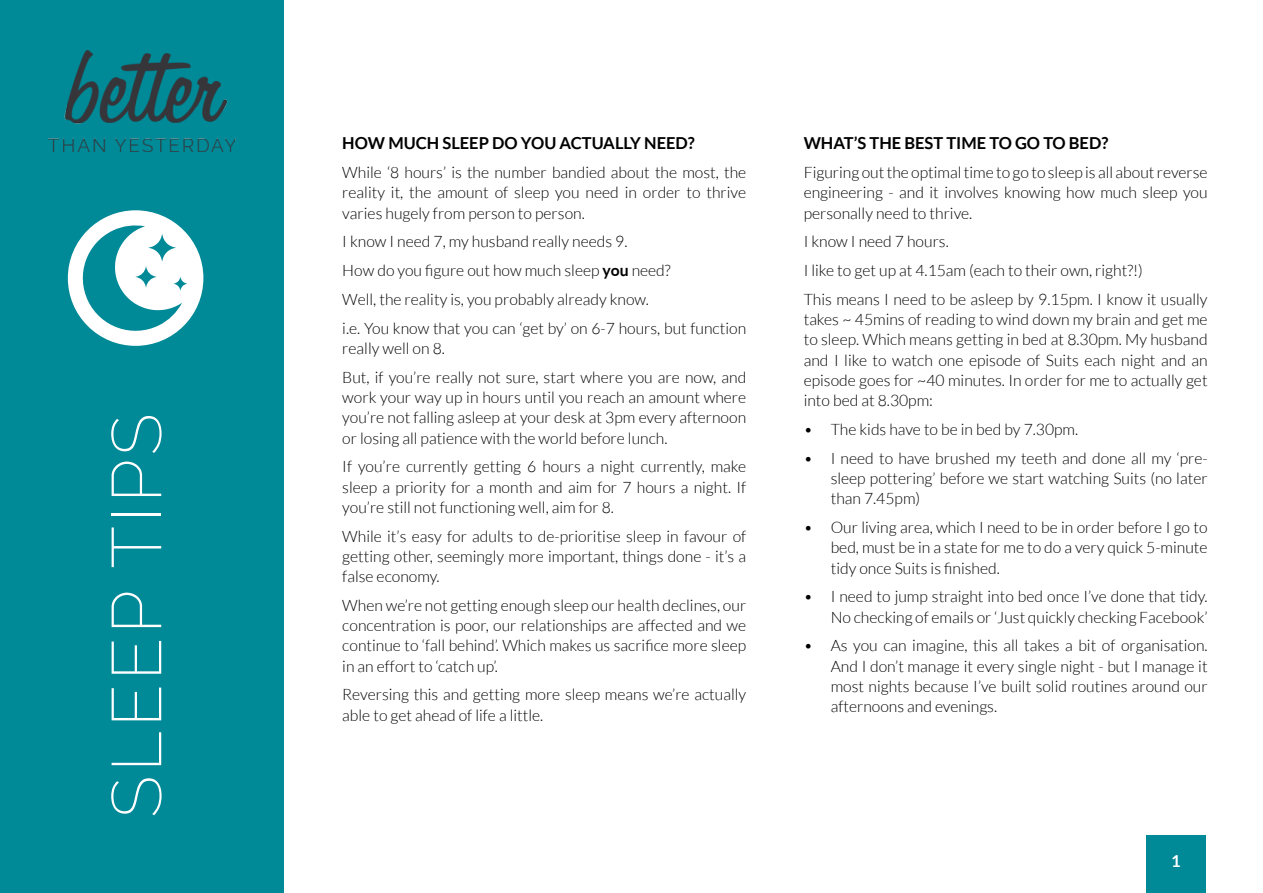
<style>
.page{position:relative;width:1263px;height:893px;background:#fff}
.page>*{position:absolute;margin:0;border:0;box-sizing:border-box;transform-origin:0 0}
.t1{font:200 69.9px "Raleway";letter-spacing:.05em;color:#fff}
.t2{font:700 16.5px "Lato";color:#000}
.t3{font:700 16.5px "Lato";color:#fff}
.t4{font:300 15.75px/20.2px "Lato";color:#000;text-align:justify}
.s1{font-weight:700}
</style>
<div class="page">
<div style="left:1146px;top:836px;width:59px;height:57px;background:#008996"></div>
<div style="left:0;top:0;width:284px;height:893px;background:#008996"></div>
<img style="left:48px;top:50px;width:188px;height:102px">
<svg style="left:68px;top:210px;width:135px;height:136px"></svg>
<h1 class="t1" style="left:96px;top:818px;width:407px;rotate:-90deg">SLEEP TIPS</h1>
<p class="t2" style="left:342px;top:134px;width:354px">HOW MUCH SLEEP DO YOU ACTUALLY NEED?</p>
<p class="t4" style="left:342px;top:162px;width:405px">While ‘8 hours’ is the number bandied about the most, the reality it, the amount of sleep you need in order to thrive varies hugely from person to person.</p>
<p class="t4" style="left:342px;top:227px;width:405px;line-height:28.8px;text-align:left">I know I need 7, my husband really needs 9.<br>How do you figure out how much sleep <span class="s1">you</span> need?<br>Well, the reality is, you probably already know.<br>i.e. You know that you can ‘get by’ on 6-7 hours, but function</p>
<p class="t4" style="left:342px;top:334px;width:405px;line-height:28.8px">really well on 8.<br>But, if you’re really not sure, start where you are now, and</p>
<p class="t4" style="left:342px;top:387px;width:405px">work your way up in hours until you reach an amount where you’re not falling asleep at your desk at 3pm every afternoon or losing all patience with the world before lunch.</p>
<p class="t4" style="left:342px;top:457px;width:405px">If you’re currently getting 6 hours a night currently, make sleep a priority for a month and aim for 7 hours a night. If you’re still not functioning well, aim for 8.</p>
<p class="t4" style="left:342px;top:526px;width:405px">While it’s easy for adults to de-prioritise sleep in favour of getting other, seemingly more important, things done - it’s a false economy.</p>
<p class="t4" style="left:342px;top:595px;width:405px">When we’re not getting enough sleep our health declines, our concentration is poor, our relationships are affected and we continue to ‘fall behind’. Which makes us sacrifice more sleep in an effort to ‘catch up’.</p>
<p class="t4" style="left:342px;top:685px;width:405px">Reversing this and getting more sleep means we’re actually able to get ahead of life a little.</p>
<p class="t2" style="left:804px;top:134px;width:306px">WHAT’S THE BEST TIME TO GO TO BED?</p>
<p class="t4" style="left:804px;top:162px;width:405px">Figuring out the optimal time to go to sleep is all about reverse engineering - and it involves knowing how much sleep you personally need to thrive.</p>
<p class="t4" style="left:804px;top:227px;width:405px;line-height:28.8px;text-align:left">I know I need 7 hours.<br>I like to get up at 4.15am (each to their own, right?!)<br>This means I need to be asleep by 9.15pm. I know it usually</p>
<p class="t4" style="left:804px;top:309px;width:405px">takes ~ 45mins of reading to wind down my brain and get me to sleep. Which means getting in bed at 8.30pm. My husband and I like to watch one episode of Suits each night and an episode goes for ~40 minutes. In order for me to actually get into bed at 8.30pm:</p>
<p class="t4" style="left:804px;top:419px;width:276px">• The kids have to be in bed by 7.30pm.</p>
<p class="t4" style="left:831px;top:448px;width:378px;text-indent:-27px">• I need to have brushed my teeth and done all my ‘pre&shy;sleep pottering’ before we start watching Suits (no later than 7.45pm)</p>
<p class="t4" style="left:831px;top:517px;width:378px;text-indent:-27px">• Our living area, which I need to be in order before I go to bed, must be in a state for me to do a very quick 5-minute tidy once Suits is finished.</p>
<p class="t4" style="left:804px;top:587px;width:405px;text-align:right">• I need to jump straight into bed once I’ve done that tidy.<br>No checking of emails or ‘Just quickly checking Facebook’</p>
<p class="t4" style="left:831px;top:636px;width:378px;text-indent:-27px">• As you can imagine, this all takes a bit of organisation.<br>And I don’t manage it every single night - but I manage it most nights because I’ve built solid routines around our afternoons and evenings.</p>
<p class="t3" style="left:1171px;top:851px;width:11px">1</p>
</div>
